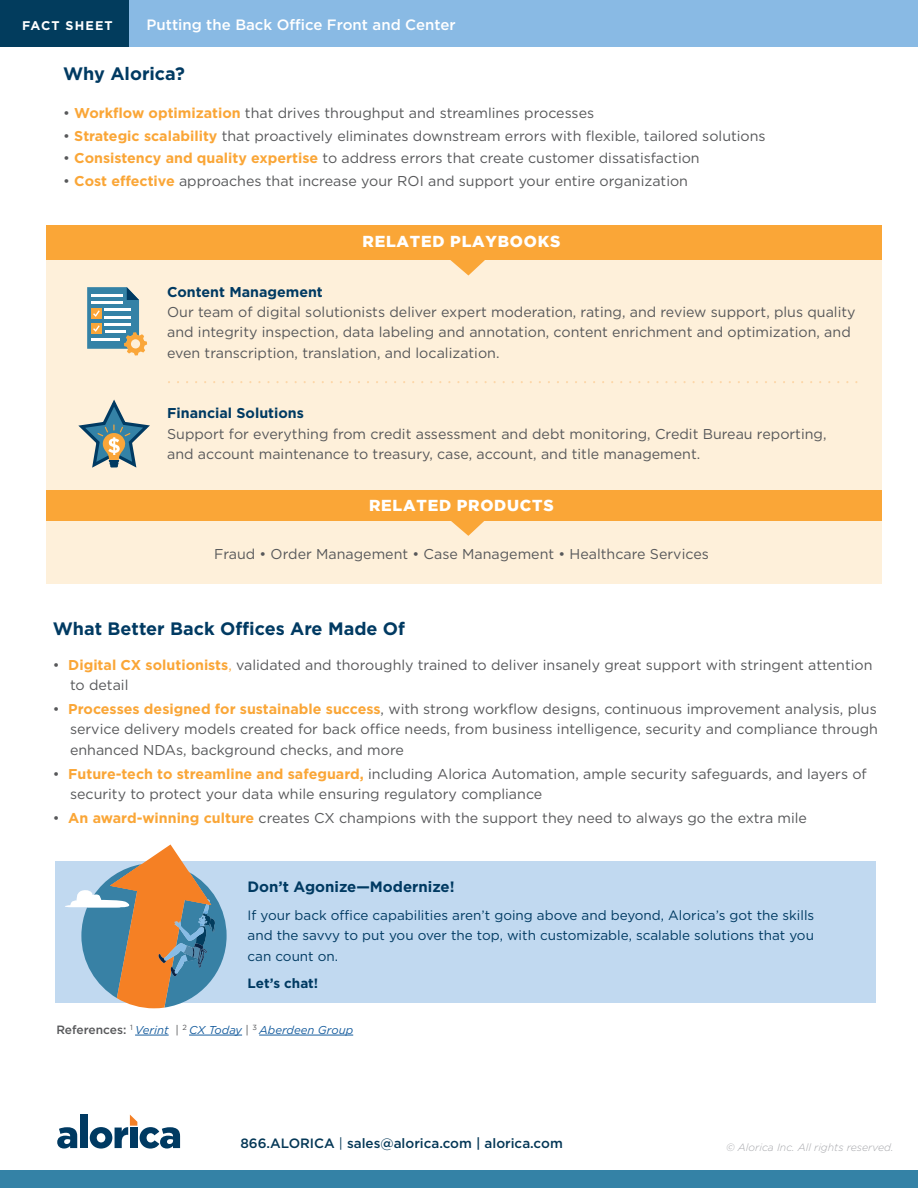
<style>
.page{position:relative;width:918px;height:1188px;background:#fff}
.page>*{position:absolute;margin:0;border:0;box-sizing:border-box;transform-origin:0 0}
.t1{font:700 18px "Gotham";color:#003a62}
.t2{font:900 15.9px "Gotham";letter-spacing:.05em;color:#fff}
.t3{font:500 15px "Gotham";color:#fff}
.t4{font:700 15px "Gotham";color:#003a62}
.t5{font:14.25px/20.2px "Gotham";color:#57585a}
.t6{font:700 14.25px "Gotham";color:#003a62}
.t7{font:13.5px/19.5px "Gotham";color:#003a62}
.t8{font:500 13.5px "Gotham";color:#043756}
.t9{font:700 13.5px "Gotham";color:#003a62}
.t10{font:700 12.6px "Gotham";letter-spacing:.09em;color:#fff}
.t11{font:italic 11.4px "Gotham";color:#175d9e}
.t12{font:italic 300 10.5px "Gotham";color:#a6a7ab}
.s1{font-weight:700;color:#faa637}
.s2{color:#faa637}
.s3{font-weight:500;font-style:normal;font-size:12px;color:#57585a}
.s4{font-style:normal;color:#57585a}
.s5{font-weight:400}
</style>
<div class="page">
<div style="left:46px;top:243px;width:836px;height:341px;background:#fef0da"></div>
<div style="left:46px;top:225px;width:836px;height:34px;background:#faa637"></div>
<svg style="left:448px;top:259px;width:39px;height:17px"></svg>
<div style="left:0;top:0;width:918px;height:46px;background:#89bae4"></div>
<div style="left:0;top:0;width:129px;height:47px;background:#023c5d"></div>
<div style="left:0;top:1170px;width:918px;height:18px;background:#3482a6"></div>
<div style="left:55px;top:861px;width:821px;height:142px;background:#c1d9f0"></div>
<svg style="left:87px;top:287px;width:60px;height:69px"></svg>
<svg style="left:78px;top:399px;width:72px;height:69px"></svg>
<svg style="left:65px;top:845px;width:162px;height:163px"></svg>
<svg style="left:57px;top:1127px;width:20px;height:22px"></svg>
<div style="left:80px;top:1115px;width:7px;height:33px;background:#003a62"></div>
<svg style="left:90px;top:1115px;width:90px;height:34px"></svg>
<div style="left:46px;top:490px;width:836px;height:30px;background:#faa637"></div>
<svg style="left:448px;top:520px;width:39px;height:16px"></svg>
<svg style="left:178px;top:381px;width:679px;height:2px"></svg>
<hr style="left:135px;top:1035px;width:34px;height:1px;background:#175d9e">
<hr style="left:189px;top:1035px;width:53px;height:1px;background:#175d9e">
<hr style="left:259px;top:1035px;width:94px;height:1px;background:#175d9e">
<p class="t10" style="left:22px;top:17px;width:92px">FACT SHEET</p>
<p class="t3" style="left:147px;top:14px;width:311px">Putting the Back Office Front and Center</p>
<p class="t1" style="left:63px;top:62px;width:123px">Why Alorica?</p>
<p class="t5" style="left:63px;top:103px;width:533px">• <span class="s1">Workflow optimization</span> that drives throughput and streamlines processes</p>
<p class="t5" style="left:63px;top:126px;width:704px">• <span class="s1">Strategic scalability</span> that proactively eliminates downstream errors with flexible, tailored solutions</p>
<p class="t5" style="left:63px;top:148px;width:638px">• <span class="s1">Consistency and quality expertise</span> to address errors that create customer dissatisfaction</p>
<p class="t5" style="left:63px;top:171px;width:626px">• <span class="s1">Cost effective</span> approaches that increase your ROI and support your entire organization</p>
<p class="t2" style="left:363px;top:232px;width:199px">RELATED PLAYBOOKS</p>
<p class="t6" style="left:167px;top:282px;width:157px">Content Management</p>
<p class="t5" style="left:167px;top:302px;width:690px">Our team of digital solutionists deliver expert moderation, rating, and review support, plus quality and integrity inspection, data labeling and annotation, content enrichment and optimization, and even transcription, translation, and localization.</p>
<p class="t6" style="left:167px;top:404px;width:138px">Financial Solutions</p>
<p class="t5" style="left:167px;top:423px;width:661px">Support for everything from credit assessment and debt monitoring, Credit Bureau reporting, and account maintenance to treasury, case, account, and title management.</p>
<p class="t2" style="left:369px;top:496px;width:186px">RELATED PRODUCTS</p>
<p class="t5" style="left:214px;top:544px;width:496px">Fraud • Order Management • Case Management • Healthcare Services</p>
<p class="t1" style="left:53px;top:617px;width:354px">What Better Back Offices Are Made Of</p>
<p class="t5" style="left:70px;top:654px;width:804px;text-indent:-17px">• <span class="s1">Digital CX solutionists</span><span class="s2">,</span> validated and thoroughly trained to deliver insanely great support with stringent attention to detail</p>
<p class="t5" style="left:70px;top:699px;width:810px;text-align:justify;text-indent:-17px">• <span class="s1">Processes designed for sustainable success</span>, with strong workflow designs, continuous improvement analysis, plus service delivery models created for back office needs, from business intelligence, security and compliance through enhanced NDAs, background checks, and more</p>
<p class="t5" style="left:70px;top:763px;width:798px;text-indent:-17px">• <span class="s1">Future-tech to streamline and safeguard,</span> including Alorica Automation, ample security safeguards, and layers of security to protect your data while ensuring regulatory compliance</p>
<p class="t5" style="left:53px;top:807px;width:756px">• <span class="s1">An award-winning culture</span> creates CX champions with the support they need to always go the extra mile</p>
<p class="t4" style="left:248px;top:877px;width:209px">Don’t Agonize—Modernize!</p>
<p class="t7" style="left:248px;top:905px;width:568px">If your back office capabilities aren’t going above and beyond, Alorica’s got the skills and the savvy to put you over the top, with customizable, scalable solutions that you</p>
<p class="t7" style="left:248px;top:946px;width:92px">can count on.</p>
<p class="t9" style="left:248px;top:974px;width:72px">Let’s chat!</p>
<p class="t11" style="left:56px;top:1023px;width:298px"><span class="s3">References:</span> <sup>1</sup> Verint <span class="s4">|</span> <sup>2</sup> CX Today <span class="s4">|</span> <sup>3</sup> Aberdeen Group</p>
<p class="t8" style="left:240px;top:1134px;width:324px">866.ALORICA <span class="s5">|</span> sales@alorica.com | alorica.com</p>
<p class="t12" style="left:726px;top:1140px;width:169px">© Alorica Inc. All rights reserved.</p>
</div>
